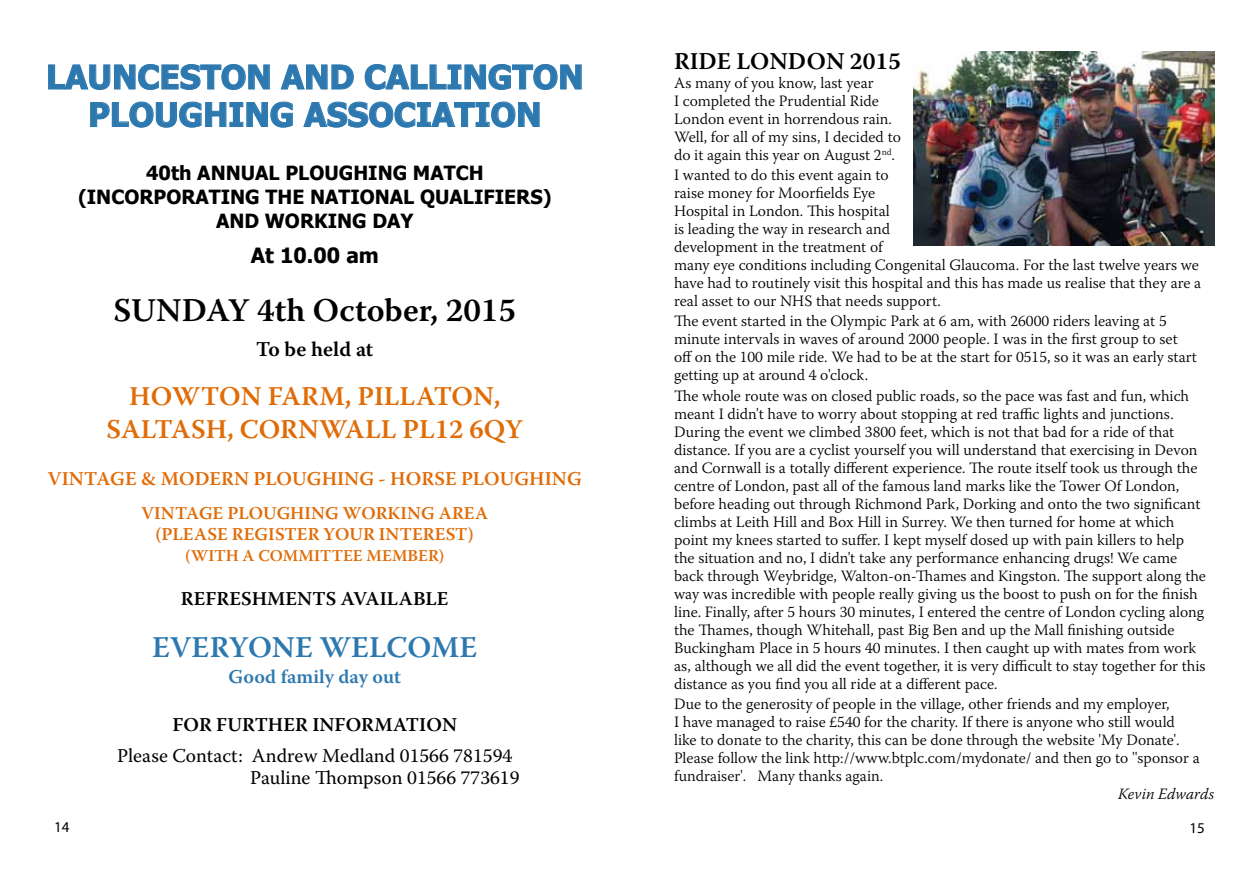
<style>
.page{position:relative;width:1259px;height:893px;background:#fff}
.page>*{position:absolute;margin:0;border:0;box-sizing:border-box;transform-origin:0 0}
.t1{font:700 33px/37.5px "Tahoma";color:#2d79af;text-align:center}
.t2{font:600 33px "Warnock Pro";color:#000}
.t3{font:600 30px "Warnock Pro";color:#2d79af}
.t4{font:600 27px/32.4px "Warnock Pro";color:#e06c08;text-align:center}
.t5{font:600 24px "Warnock Pro";color:#000}
.t6{font:600 21px "Warnock Pro";color:#000}
.t7{font:700 21px "Tahoma";color:#000}
.t8{font:700 19.5px/24px "Tahoma";color:#000;text-align:center}
.t9{font:19.5px/22.2px "Warnock Pro";color:#000}
.t10{font:600 19.5px "Warnock Pro";color:#000}
.t11{font:600 19.5px "Warnock Pro";color:#e06c08}
.t12{font:600 19.5px "Warnock Pro";color:#2d79af}
.t13{font:600 18px/21px "Warnock Pro";letter-spacing:.005em;color:#e06c08;text-align:center}
.t14{font:600 16.5px "Warnock Pro";color:#e06c08}
.t15{font:300 15.75px/18px "Warnock Pro";color:#000}
.t16{font:italic 300 15.75px "Warnock Pro";color:#000}
.t17{font:15px "Myriad Pro";color:#000}
</style>
<div class="page">
<svg style="left:48px;top:64px;width:222px;height:26px"></svg>
<svg style="left:280px;top:64px;width:74px;height:26px"></svg>
<svg style="left:364px;top:64px;width:218px;height:26px"></svg>
<svg style="left:90px;top:101px;width:203px;height:27px"></svg>
<svg style="left:303px;top:101px;width:237px;height:27px"></svg>
<img style="left:913px;top:51px;width:301px;height:194px">
<h1 class="t1" style="left:46px;top:56px;width:539px">LAUNCESTON AND CALLINGTON<br>PLOUGHING ASSOCIATION</h1>
<p class="t8" style="left:78px;top:160px;width:475px">40th ANNUAL PLOUGHING MATCH (INCORPORATING THE NATIONAL QUALIFIERS)<br>AND WORKING DAY</p>
<h3 class="t7" style="left:251px;top:241px;width:130px">At 10.00 am</h3>
<h1 class="t2" style="left:114px;top:290px;width:404px">SUNDAY 4th October, 2015</h1>
<h3 class="t6" style="left:256px;top:336px;width:119px">To be held at</h3>
<h3 class="t4" style="left:107px;top:380px;width:418px">HOWTON FARM, PILLATON,<br>SALTASH, CORNWALL PL12 6QY</h3>
<p class="t11" style="left:48px;top:467px;width:533px">VINTAGE &amp; MODERN PLOUGHING - HORSE PLOUGHING</p>
<p class="t13" style="left:141px;top:502px;width:348px">VINTAGE PLOUGHING WORKING AREA (PLEASE REGISTER YOUR INTEREST)</p>
<p class="t14" style="left:185px;top:546px;width:261px">(WITH A COMMITTEE MEMBER)</p>
<p class="t10" style="left:181px;top:587px;width:269px">REFRESHMENTS AVAILABLE</p>
<h2 class="t3" style="left:152px;top:629px;width:326px">EVERYONE WELCOME</h2>
<p class="t12" style="left:228px;top:665px;width:174px">Good family day out</p>
<p class="t10" style="left:172px;top:713px;width:286px">FOR FURTHER INFORMATION</p>
<p class="t9" style="left:250px;top:744px;width:271px;text-indent:-133px">Please Contact: Andrew Medland 01566 781594<br>Pauline Thompson 01566 773619</p>
<h3 class="t5" style="left:674px;top:46px;width:228px">RIDE LONDON 2015</h3>
<p class="t15" style="left:674px;top:74px;width:228px">As many of you know, last year<br>I completed the Prudential Ride<br>London event in horrendous rain.<br>Well, for all of my sins, I decided to do it again this year on August 2<sup>nd</sup>.</p>
<p class="t15" style="left:674px;top:166px;width:529px">I wanted to do this event again to<br>raise money for Moorfields Eye<br>Hospital in London. This hospital<br>is leading the way in research and<br>development in the treatment of<br>many eye conditions including Congenital Glaucoma. For the last twelve years we have had to routinely visit this hospital and this has made us realise that they are a real asset to our NHS that needs support.</p>
<p class="t15" style="left:674px;top:312px;width:524px">The event started in the Olympic Park at 6 am, with 26000 riders leaving at 5 minute intervals in waves of around 2000 people. I was in the first group to set off on the 100 mile ride. We had to be at the start for 0515, so it was an early start getting up at around 4 o'clock.</p>
<p class="t15" style="left:674px;top:386px;width:533px">The whole route was on closed public roads, so the pace was fast and fun, which meant I didn't have to worry about stopping at red traffic lights and junctions.<br>During the event we climbed 3800 feet, which is not that bad for a ride of that distance. If you are a cyclist yourself you will understand that exercising in Devon and Cornwall is a totally different experience. The route itself took us through the centre of London, past all of the famous land marks like the Tower Of London, before heading out through Richmond Park, Dorking and onto the two significant climbs at Leith Hill and Box Hill in Surrey. We then turned for home at which point my knees started to suffer. I kept myself dosed up with pain killers to help the situation and no, I didn't take any performance enhancing drugs! We came back through Weybridge, Walton-on-Thames and Kingston. The support along the way was incredible with people really giving us the boost to push on for the finish line. Finally, after 5 hours 30 minutes, I entered the centre of London cycling along the Thames, though Whitehall, past Big Ben and up the Mall finishing outside Buckingham Place in 5 hours 40 minutes. I then caught up with mates from work as, although we all did the event together, it is very difficult to stay together for this distance as you find you all ride at a different pace.</p>
<p class="t15" style="left:674px;top:694px;width:527px">Due to the generosity of people in the village, other friends and my employer,<br>I have managed to raise £540 for the charity. If there is anyone who still would like to donate to the charity, this can be done through the website 'My Donate'.<br>Please follow the link http://www.btplc.com/mydonate/ and then go to ''sponsor a fundraiser'. Many thanks again.</p>
<p class="t16" style="left:1118px;top:784px;width:98px">Kevin Edwards</p>
<p class="t17" style="left:54px;top:819px;width:17px">14</p>
<p class="t17" style="left:1189px;top:820px;width:17px">15</p>
</div>
